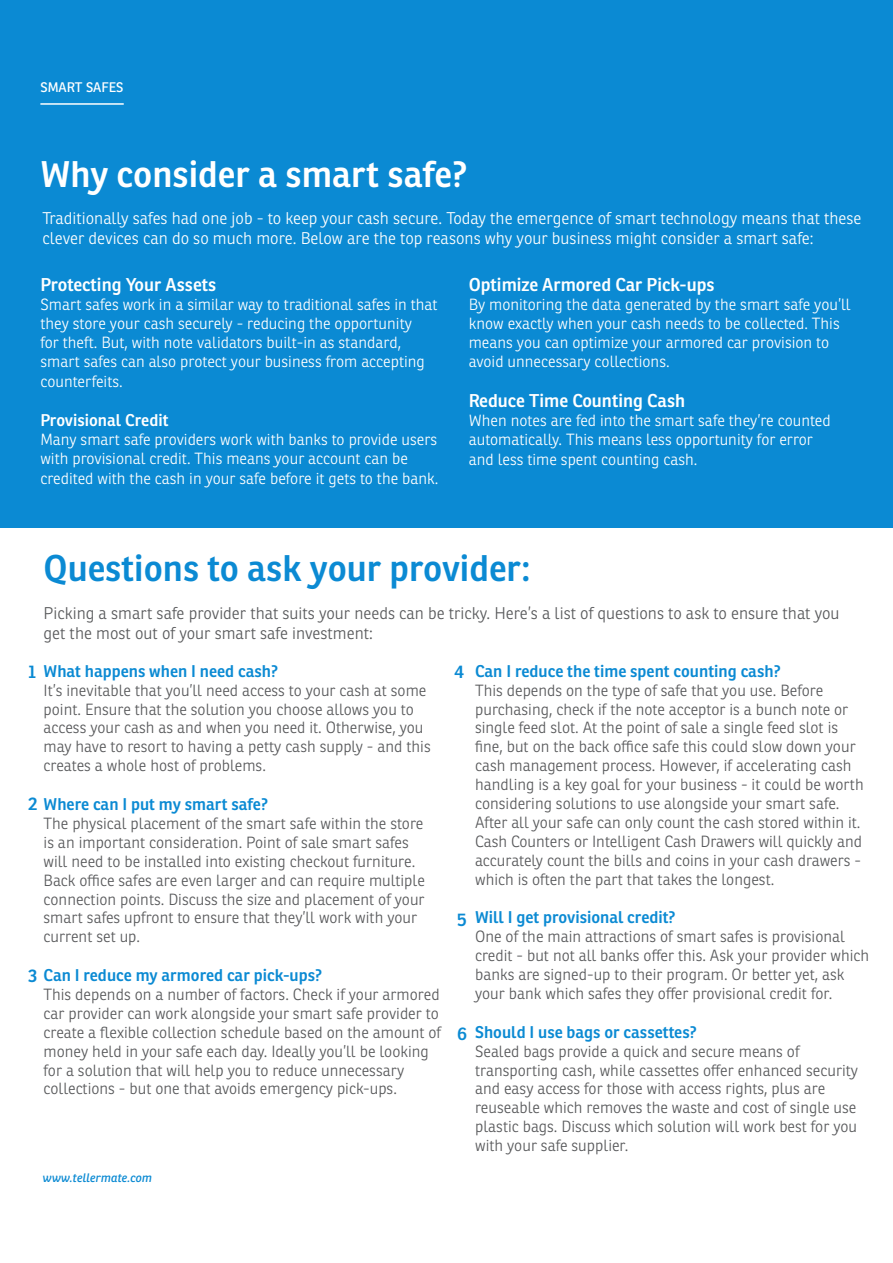
<style>
.page{position:relative;width:893px;height:1263px;background:#fff}
.page>*{position:absolute;margin:0;border:0;box-sizing:border-box;transform-origin:0 0}
.t1{font:600 36px "Ronnia";color:#0b8ad3}
.t2{font:600 36px "Ronnia";color:#fff}
.t3{font:600 18px "Ronnia";color:#fff}
.t4{font:600 18px "Ronnia";color:#0b8ad3}
.t5{font:300 16.5px/19.8px "Ronnia";color:#fff}
.t6{font:600 16.5px "Ronnia";color:#0b8ad3}
.t7{font:300 16.5px/19.8px "Ronnia";color:#58595b}
.t8{font:600 16.5px "Ronnia";color:#fff}
.t9{font:300 15.75px/18.9px "Ronnia";color:#58595b}
.t10{font:300 15.75px/19.2px "Ronnia";color:#fff}
.t11{font:13.5px "Ronnia";color:#fff}
.t12{font:italic 12px "Ronnia";color:#0b8ad3}
.s1{font-size:18px}
</style>
<div class="page">
<div style="left:0;top:0;width:893px;height:528px;background:#0b8ad3"></div>
<hr style="left:40px;top:103px;width:84px;height:2px;background:#fff">
<p class="t11" style="left:40px;top:79px;width:84px">SMART SAFES</p>
<p class="t2" style="left:40px;top:152px;width:428px">Why consider a smart safe?</p>
<p class="t5" style="left:43px;top:208px;width:820px">Traditionally safes had one job - to keep your cash secure. Today the emergence of smart technology means that these clever devices can do so much more. Below are the top reasons why your business might consider a smart safe:</p>
<p class="t3" style="left:40px;top:273px;width:177px">Protecting Your Assets</p>
<p class="t10" style="left:40px;top:295px;width:399px">Smart safes work in a similar way to traditional safes in that they store your cash securely - reducing the opportunity<br>for theft. But, with note validators built-in as standard, smart safes can also protect your business from accepting counterfeits.</p>
<p class="t8" style="left:40px;top:410px;width:130px">Provisional Credit</p>
<p class="t10" style="left:40px;top:430px;width:400px">Many smart safe providers work with banks to provide users with provisional credit. This means your account can be credited with the cash in your safe before it gets to the bank.</p>
<p class="t3" style="left:469px;top:273px;width:247px">Optimize Armored Car Pick-ups</p>
<p class="t10" style="left:469px;top:295px;width:383px">By monitoring the data generated by the smart safe you’ll know exactly when your cash needs to be collected. This means you can optimize your armored car provision to avoid unnecessary collections.</p>
<p class="t3" style="left:469px;top:390px;width:218px">Reduce Time Counting Cash</p>
<p class="t10" style="left:469px;top:411px;width:364px">When notes are fed into the smart safe they’re counted automatically. This means less opportunity for error and less time spent counting cash.</p>
<p class="t1" style="left:44px;top:545px;width:489px">Questions to ask your provider:</p>
<p class="t7" style="left:44px;top:603px;width:798px">Picking a smart safe provider that suits your needs can be tricky. Here’s a list of questions to ask to ensure that you get the most out of your smart safe investment:</p>
<p class="t6" style="left:475px;top:661px;width:307px">Can I reduce the time spent counting cash?</p>
<p class="t9" style="left:475px;top:680px;width:390px">This depends on the type of safe that you use. Before purchasing, check if the note acceptor is a bunch note or single feed slot. At the point of sale a single feed slot is fine, but on the back office safe this could slow down your cash management process. However, if accelerating cash handling is a key goal for your business - it could be worth considering solutions to use alongside your smart safe.<br>After all your safe can only count the cash stored within it.<br>Cash Counters or Intelligent Cash Drawers will quickly and accurately count the bills and coins in your cash drawers - which is often the part that takes the longest.</p>
<p class="t6" style="left:475px;top:907px;width:202px">Will I get provisional credit?</p>
<p class="t9" style="left:475px;top:927px;width:396px">One of the main attractions of smart safes is provisional credit - but not all banks offer this. Ask your provider which banks are signed-up to their program. Or better yet, ask your bank which safes they offer provisional credit for.</p>
<p class="t6" style="left:475px;top:1021px;width:223px">Should I use bags or cassettes?</p>
<p class="t9" style="left:475px;top:1041px;width:384px">Sealed bags provide a quick and secure means of transporting cash, while cassettes offer enhanced security and easy access for those with access rights, plus are reuseable which removes the waste and cost of single use plastic bags. Discuss which solution will work best for you with your safe supplier.</p>
<p class="t6" style="left:28px;top:661px;width:252px"><span class="s1">1</span> What happens when I need cash?</p>
<p class="t4" style="left:454px;top:661px;width:12px">4</p>
<p class="t9" style="left:44px;top:680px;width:389px">It’s inevitable that you’ll need access to your cash at some point. Ensure that the solution you choose allows you to access your cash as and when you need it. Otherwise, you may have to resort to having a petty cash supply - and this creates a whole host of problems.</p>
<p class="t6" style="left:28px;top:794px;width:241px"><span class="s1">2</span> Where can I put my smart safe?</p>
<p class="t9" style="left:44px;top:814px;width:383px">The physical placement of the smart safe within the store is an important consideration. Point of sale smart safes will need to be installed into existing checkout furniture.<br>Back office safes are even larger and can require multiple connection points. Discuss the size and placement of your smart safes upfront to ensure that they’ll work with your current set up.</p>
<p class="t6" style="left:28px;top:965px;width:296px"><span class="s1">3</span> Can I reduce my armored car pick-ups?</p>
<p class="t9" style="left:44px;top:985px;width:399px">This depends on a number of factors. Check if your armored car provider can work alongside your smart safe provider to create a flexible collection schedule based on the amount of money held in your safe each day. Ideally you’ll be looking for a solution that will help you to reduce unnecessary collections - but one that avoids emergency pick-ups.</p>
<p class="t4" style="left:457px;top:909px;width:11px">5</p>
<p class="t4" style="left:457px;top:1023px;width:12px">6</p>
<p class="t12" style="left:42px;top:1170px;width:111px">www.tellermate.com</p>
</div>
